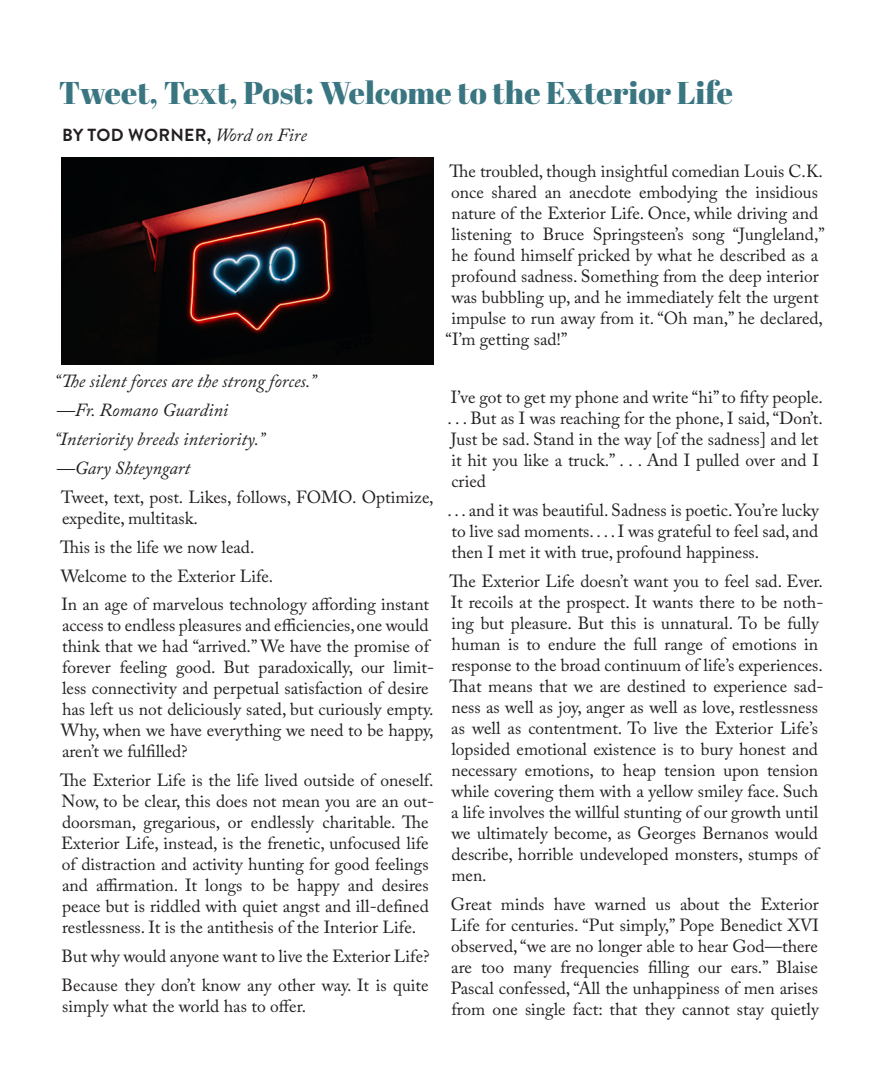
<style>
.page{position:relative;width:882px;height:1071px;background:#fff}
.page>*{position:absolute;margin:0;border:0;box-sizing:border-box;transform-origin:0 0}
.t1{font:31.5px "Abril Fatface";color:#3a7681}
.t2{font:italic 18.38px "Adobe Caslon Pro";color:#231f20}
.t3{font:17.5px/21px "Adobe Caslon Pro";color:#231f20}
.t4{font:700 17.5px "Brandon Grotesque";letter-spacing:.02em;color:#231f20}
.s1{font-family:"Adobe Caslon Pro";font-weight:400;font-style:italic;font-size:18.38px}
</style>
<div class="page">
<img style="left:61px;top:158px;width:372px;height:206px">
<p class="t1" style="left:59px;top:70px;width:676px">Tweet, Text, Post: Welcome to the Exterior Life</p>
<p class="t4" style="left:62px;top:122px;width:246px">BY TOD WORNER, <span class="s1">Word on Fire</span></p>
<p class="t2" style="left:54px;top:370px;width:264px">“The silent forces are the strong forces.”</p>
<p class="t2" style="left:56px;top:399px;width:173px">—Fr. Romano Guardini</p>
<p class="t2" style="left:54px;top:428px;width:213px">“Interiority breeds interiority.”</p>
<p class="t2" style="left:56px;top:457px;width:135px">—Gary Shteyngart</p>
<p class="t3" style="left:61px;top:486px;width:374px">Tweet, text, post. Likes, follows, FOMO. Optimize, expedite, multitask.</p>
<p class="t3" style="left:60px;top:536px;width:196px">This is the life we now lead.</p>
<p class="t3" style="left:61px;top:565px;width:214px">Welcome to the Exterior Life.</p>
<p class="t3" style="left:61px;top:594px;width:375px">In an age of marvelous technology affording instant access to endless pleasures and efficiencies, one would think that we had “arrived.” We have the promise of forever feeling good. But paradoxically, our limit&shy;less connectivity and perpetual satisfaction of desire has left us not deliciously sated, but curiously empty.<br>Why, when we have everything we need to be happy, aren’t we fulfilled?</p>
<p class="t3" style="left:60px;top:770px;width:375px">The Exterior Life is the life lived outside of oneself.<br>Now, to be clear, this does not mean you are an out&shy;doorsman, gregarious, or endlessly charitable. The Exterior Life, instead, is the frenetic, unfocused life of distraction and activity hunting for good feelings and affirmation. It longs to be happy and desires peace but is riddled with quiet angst and ill-defined restlessness. It is the antithesis of the Interior Life.</p>
<p class="t3" style="left:61px;top:946px;width:370px">But why would anyone want to live the Exterior Life?</p>
<p class="t3" style="left:61px;top:974px;width:369px">Because they don’t know any other way. It is quite simply what the world has to offer.</p>
<p class="t3" style="left:450px;top:161px;width:375px">The troubled, though insightful comedian Louis C.K.</p>
<p class="t3" style="left:451px;top:182px;width:368px">once shared an anecdote embodying the insidious</p>
<p class="t3" style="left:451px;top:203px;width:368px">nature of the Exterior Life. Once, while driving and</p>
<p class="t3" style="left:451px;top:224px;width:375px">listening to Bruce Springsteen’s song “Jungleland,”</p>
<p class="t3" style="left:451px;top:245px;width:368px">he found himself pricked by what he described as a</p>
<p class="t3" style="left:452px;top:266px;width:369px">profound sadness. Something from the deep interior</p>
<p class="t3" style="left:451px;top:287px;width:369px">was bubbling up, and he immediately felt the urgent</p>
<p class="t3" style="left:451px;top:308px;width:373px">impulse to run away from it. “Oh man,” he declared,</p>
<p class="t3" style="left:446px;top:329px;width:123px">“I’m getting sad!”</p>
<p class="t3" style="left:447px;top:386px;width:377px">I’ve got to get my phone and write “hi” to fifty people. . . . But as I was reaching for the phone, I said, “Don’t.<br>Just be sad. Stand in the way [of the sadness] and let it hit you like a truck.” . . . And I pulled over and I cried</p>
<p class="t3" style="left:447px;top:499px;width:373px;text-align:justify">. . . and it was beautiful. Sadness is poetic. You’re lucky to live sad moments. . . . I was grateful to feel sad, and then I met it with true, profound happiness.</p>
<p class="t3" style="left:450px;top:570px;width:375px">The Exterior Life doesn’t want you to feel sad. Ever.<br>It recoils at the prospect. It wants there to be noth&shy;ing but pleasure. But this is unnatural. To be fully human is to endure the full range of emotions in response to the broad continuum of life’s experiences.<br>That means that we are destined to experience sad&shy;ness as well as joy, anger as well as love, restlessness as well as contentment. To live the Exterior Life’s lopsided emotional existence is to bury honest and necessary emotions, to heap tension upon tension while covering them with a yellow smiley face. Such a life involves the willful stunting of our growth until we ultimately become, as Georges Bernanos would describe, horrible undeveloped monsters, stumps of men.</p>
<p class="t3" style="left:451px;top:893px;width:370px;text-align:justify">Great minds have warned us about the Exterior Life for centuries. “Put simply,” Pope Benedict XVI observed, “we are no longer able to hear God—there are too many frequencies filling our ears.” Blaise Pascal confessed, “All the unhappiness of men arises from one single fact: that they cannot stay quietly</p>
</div>
